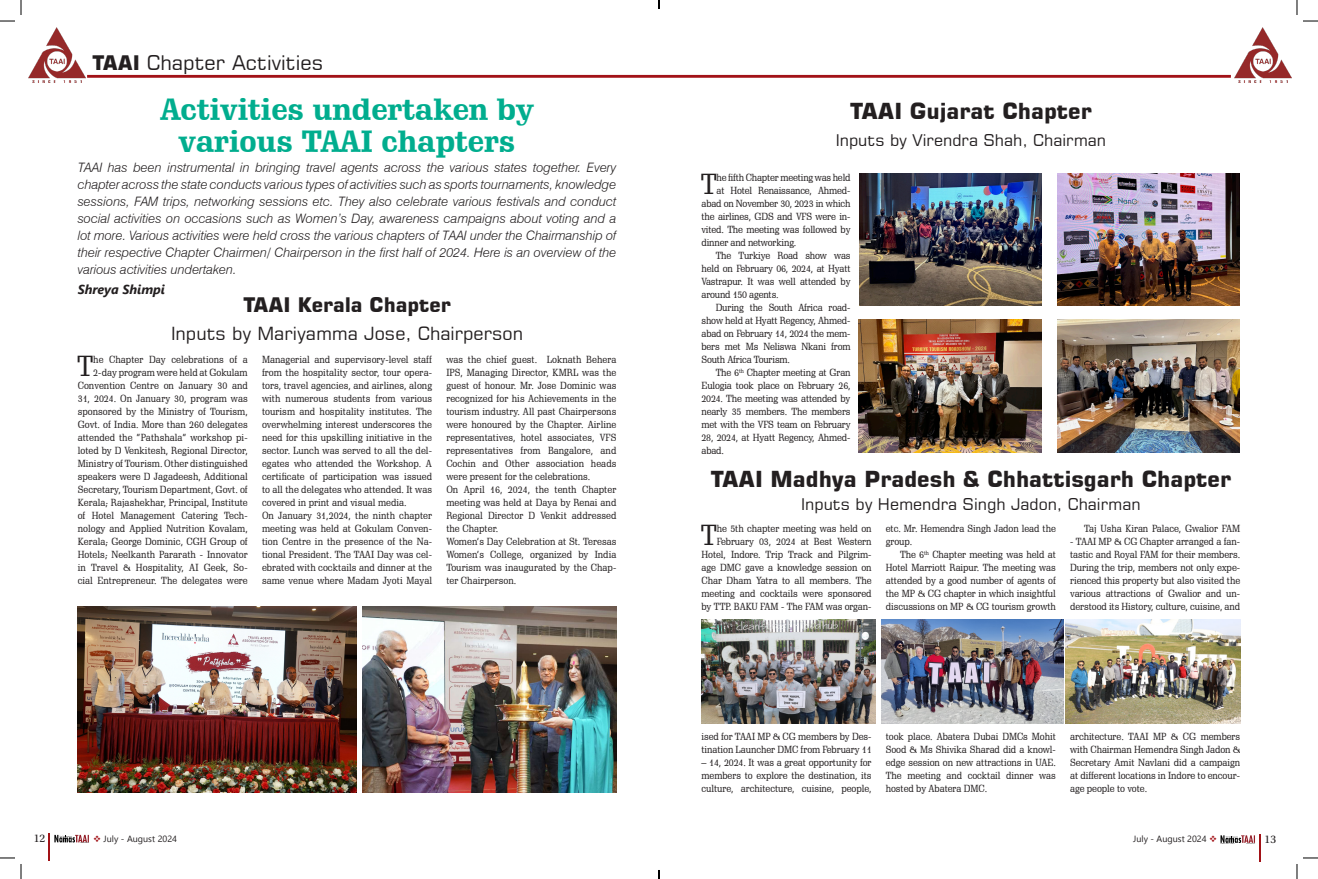
<style>
.page{position:relative;width:1318px;height:879px;background:#fff}
.page>*{position:absolute;margin:0;border:0;box-sizing:border-box;transform-origin:0 0}
.Heading{font:700 30px/32px "Schadow BT";color:#00ad8e;text-align:center}
.body1{font:28.2px "Schadow BT";color:#231f20}
.Heading-2{font:700 22px "Square 721 BT";color:#231f20}
.t1{font:20px "Square 721 BT";color:#231f20}
.Heading-3{font:700 20px "Square 721 BT";color:#231f20}
.Heading-4{font:18px "Square 721 BT";color:#231f20}
.Heading-5{font:16px "Square 721 BT";color:#231f20}
.Intro{font:italic 300 13px/17px "Swiss 721 BT";color:#231f20;text-align:justify}
.Intro-2{font:italic 700 13px "Segoe UI";color:#231f20}
.t2{font:11.6px "Utopia Std";color:#231f20}
.body1-2{font:10px/13px "Schadow BT";letter-spacing:-.01em;color:#231f20;text-align:justify}
.t3{font:9px "Segoe UI Symbol";color:#231f20}
.t4{font:9px "Wingdings";color:#a21217}
.s1{font-weight:700}
.s2{color:#231f20}
</style>
<div class="page">
<hr style="left:87px;top:75px;width:572px;height:3px;background:#a21217">
<hr style="left:659px;top:75px;width:572px;height:3px;background:#a21217">
<svg style="left:54px;top:834px;width:35px;height:8px"></svg>
<hr style="left:1259px;top:833px;width:2px;height:28px;background:#a21217">
<img style="left:28px;top:28px;width:58px;height:55px">
<img style="left:1234px;top:28px;width:57px;height:54px">
<hr style="left:48px;top:833px;width:2px;height:27px;background:#a21217">
<img style="left:78px;top:606px;width:279px;height:186px">
<img style="left:362px;top:606px;width:254px;height:186px">
<img style="left:859px;top:173px;width:182px;height:132px">
<img style="left:858px;top:320px;width:183px;height:132px">
<img style="left:1057px;top:173px;width:182px;height:132px">
<img style="left:1057px;top:320px;width:182px;height:132px">
<img style="left:1066px;top:619px;width:174px;height:104px">
<img style="left:701px;top:619px;width:175px;height:104px">
<img style="left:881px;top:619px;width:182px;height:104px">
<svg style="left:1303px;top:20px;width:15px;height:2px"></svg>
<svg style="left:1303px;top:857px;width:15px;height:1px"></svg>
<svg style="left:0;top:0;width:22px;height:22px"></svg>
<svg style="left:0;top:857px;width:22px;height:21px"></svg>
<svg style="left:1296px;top:0;width:1px;height:15px"></svg>
<svg style="left:1296px;top:864px;width:1px;height:14px"></svg>
<svg style="left:658px;top:0;width:2px;height:9px"></svg>
<svg style="left:658px;top:870px;width:2px;height:8px"></svg>
<svg style="left:1220px;top:835px;width:35px;height:7px"></svg>
<p class="t1" style="left:92px;top:50px;width:233px"><span class="s1">TAAI</span> Chapter Activities</p>
<p class="Heading" style="left:160px;top:93px;width:374px">Activities undertaken by various TAAI chapters</p>
<p class="Intro" style="left:78px;top:159px;width:540px">TAAI has been instrumental in bringing travel agents across the various states together. Every chapter across the state conducts various types of activities such as sports tournaments, knowledge sessions, FAM trips, networking sessions etc. They also celebrate various festivals and conduct social activities on occasions such as Women’s Day, awareness campaigns about voting and a lot more. Various activities were held cross the various chapters of TAAI under the Chairmanship of their respective Chapter Chairmen/ Chairperson in the first half of 2024. Here is an overview of the various activities undertaken.</p>
<p class="Intro-2" style="left:78px;top:277px;width:89px">Shreya Shimpi</p>
<p class="Heading-3" style="left:243px;top:293px;width:209px">TAAI Kerala Chapter</p>
<p class="Heading-4" style="left:171px;top:322px;width:354px">Inputs by Mariyamma Jose, Chairperson</p>
<p class="body1-2" style="left:78px;top:352px;width:172px;text-align:right">he Chapter Day celebrations of a 2-day program were held at Gokulam Convention Centre on January 30 and 31, 2024. On January 30, program was sponsored by the Ministry of Tourism, Govt. of India. More than 260 delegates attended the “Pathshala” workshop pi&shy;loted by D Venkitesh, Regional Director, Ministry of Tourism. Other distinguished speakers were D Jagadeesh, Additional Secretary, Tourism Department, Govt. of Kerala; Rajashekhar, Principal, Institute of Hotel Management Catering Tech&shy;nology and Applied Nutrition Kovalam, Kerala; George Dominic, CGH Group of Hotels; Neelkanth Pararath - Innovator in Travel &amp; Hospitality, AI Geek, So&shy;cial Entrepreneur. The delegates were</p>
<p class="body1-2" style="left:262px;top:352px;width:172px">Managerial and supervisory-level staff from the hospitality sector, tour opera&shy;tors, travel agencies, and airlines, along with numerous students from various tourism and hospitality institutes. The overwhelming interest underscores the need for this upskilling initiative in the sector. Lunch was served to all the del&shy;egates who attended the Workshop. A certificate of participation was issued to all the delegates who attended. It was covered in print and visual media.</p>
<p class="body1" style="left:77px;top:348px;width:18px">T</p>
<p class="body1-2" style="left:262px;top:508px;width:172px">On January 31,2024, the ninth chapter meeting was held at Gokulam Conven&shy;tion Centre in the presence of the Na&shy;tional President. The TAAI Day was cel&shy;ebrated with cocktails and dinner at the same venue where Madam Jyoti Mayal</p>
<p class="body1-2" style="left:446px;top:352px;width:172px">was the chief guest. Loknath Behera IPS, Managing Director, KMRL was the guest of honour. Mr. Jose Dominic was recognized for his Achievements in the tourism industry. All past Chairpersons were honoured by the Chapter. Airline representatives, hotel associates, VFS representatives from Bangalore, and Cochin and Other association heads were present for the celebrations.</p>
<p class="body1-2" style="left:446px;top:482px;width:172px">On April 16, 2024, the tenth Chapter meeting was held at Daya by Renai and Regional Director D Venkit addressed the Chapter.</p>
<p class="body1-2" style="left:446px;top:534px;width:172px">Women’s Day Celebration at St. Teresas Women’s College, organized by India Tourism was inaugurated by the Chap&shy;ter Chairperson.</p>
<p class="Heading-2" style="left:850px;top:97px;width:243px">TAAI Gujarat Chapter</p>
<p class="Heading-5" style="left:835px;top:130px;width:272px">Inputs by Virendra Shah, Chairman</p>
<p class="body1" style="left:701px;top:166px;width:18px">T</p>
<p class="body1-2" style="left:716px;top:170px;width:136px">he fifth Chapter meeting was held</p>
<p class="body1-2" style="left:716px;top:183px;width:136px">at Hotel Renaissance, Ahmed-</p>
<p class="body1-2" style="left:701px;top:196px;width:150px">abad on November 30, 2023 in which</p>
<p class="body1-2" style="left:701px;top:209px;width:151px">the airlines, GDS and VFS were in-</p>
<p class="body1-2" style="left:701px;top:222px;width:151px">vited. The meeting was followed by</p>
<p class="body1-2" style="left:701px;top:235px;width:96px">dinner and networking.</p>
<p class="body1-2" style="left:701px;top:248px;width:151px;text-indent:14px">The Turkiye Road show was held on February 06, 2024, at Hyatt Vastrapur. It was well attended by around 150 agents.</p>
<p class="body1-2" style="left:701px;top:300px;width:151px;text-indent:14px">During the South Africa road&shy;show held at Hyatt Regency, Ahmed&shy;abad on February 14, 2024 the mem&shy;bers met Ms Neliswa Nkani from South Africa Tourism.</p>
<p class="body1-2" style="left:701px;top:365px;width:151px;text-indent:14px">The 6<sup>th</sup> Chapter meeting at Gran Eulogia took place on February 26, 2024. The meeting was attended by nearly 35 members. The members met with the VFS team on February 28, 2024, at Hyatt Regency, Ahmed&shy;abad.</p>
<p class="Heading-2" style="left:710px;top:465px;width:522px">TAAI Madhya Pradesh &amp; Chhattisgarh Chapter</p>
<p class="Heading-5" style="left:801px;top:494px;width:341px">Inputs by Hemendra Singh Jadon, Chairman</p>
<p class="body1" style="left:701px;top:517px;width:18px">T</p>
<p class="body1-2" style="left:701px;top:521px;width:172px;text-align:right">he 5th chapter meeting was held on February 03, 2024 at Best Western Hotel, Indore. Trip Track and Pilgrim&shy;age DMC gave a knowledge session on Char Dham Yatra to all members. The meeting and cocktails were sponsored by TTP. BAKU FAM - The FAM was organ-</p>
<p class="body1-2" style="left:886px;top:521px;width:172px">etc. Mr. Hemendra Singh Jadon lead the group.</p>
<p class="body1-2" style="left:886px;top:547px;width:172px;text-indent:14px">The 6<sup>th</sup> Chapter meeting was held at Hotel Marriott Raipur. The meeting was attended by a good number of agents of the MP &amp; CG chapter in which insightful discussions on MP &amp; CG tourism growth</p>
<p class="body1-2" style="left:1084px;top:521px;width:157px">Taj Usha Kiran Palace, Gwalior FAM</p>
<p class="body1-2" style="left:1070px;top:534px;width:172px">- TAAI MP &amp; CG Chapter arranged a fan&shy;tastic and Royal FAM for their members.<br>During the trip, members not only expe&shy;rienced this property but also visited the various attractions of Gwalior and un&shy;derstood its History, culture, cuisine, and</p>
<p class="t2" style="left:34px;top:831px;width:13px">12</p>
<p class="body1-2" style="left:701px;top:729px;width:172px">ised for TAAI MP &amp; CG members by Des&shy;tination Launcher DMC from February 11</p>
<p class="body1-2" style="left:701px;top:755px;width:172px">– 14, 2024. It was a great opportunity for members to explore the destination, its culture, architecture, cuisine, people,</p>
<p class="body1-2" style="left:886px;top:729px;width:172px">took place. Abatera Dubai DMCs Mohit Sood &amp; Ms Shivika Sharad did a knowl&shy;edge session on new attractions in UAE.<br>The meeting and cocktail dinner was hosted by Abatera DMC.</p>
<p class="body1-2" style="left:1070px;top:729px;width:172px">architecture. TAAI MP &amp; CG members with Chairman Hemendra Singh Jadon &amp; Secretary Amit Navlani did a campaign at different locations in Indore to encour&shy;age people to vote.</p>
<p class="t4" style="left:93px;top:833px;width:22px">❖ <span class="s2">◆●</span></p>
<p class="t3" style="left:133px;top:833px;width:24px">◆ ◆▲▼</p>
<p class="t3" style="left:1162px;top:833px;width:24px">◆ ◆▲▼</p>
<p class="t2" style="left:1264px;top:832px;width:13px">13</p>
</div>
